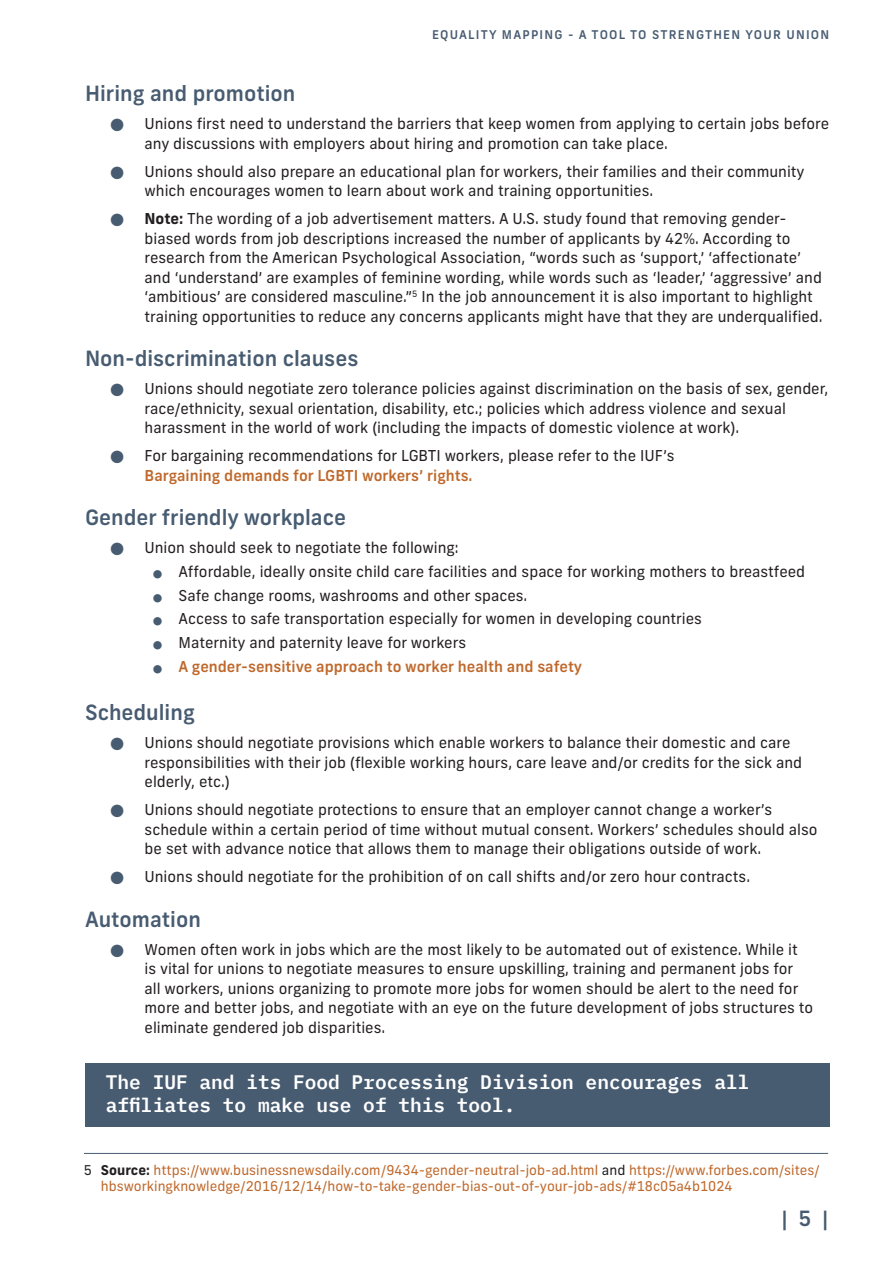
<style>
.page{position:relative;width:893px;height:1263px;background:#fff}
.page>*{position:absolute;margin:0;border:0;box-sizing:border-box;transform-origin:0 0}
.t1{font:500 21px "Frank New";color:#475b71}
.t2{font:600 19.5px/23.4px "IBM Plex Mono";color:#fff}
.t3{font:15px/19.5px "Frank New";color:#231f20}
.t4{font:500 15px "Frank New";color:#bf682b}
.t5{font:13.5px/16.2px "Frank New";color:#bf682b}
.t6{font:500 12px "Frank New";letter-spacing:.1em;color:#475b71}
.s1{color:#475b71}
.s2{font-weight:700}
.s3{font-weight:500;color:#bf682b}
.s4{color:#231f20}
.s5{font-weight:700;color:#231f20}
</style>
<div class="page">
<div style="left:85px;top:1063px;width:744px;height:64px;background:#475b71"></div>
<hr style="left:84px;top:1153px;width:744px;height:1px;background:#475b71">
<p class="t6" style="left:432px;top:27px;width:399px">EQUALITY MAPPING - A TOOL TO STRENGTHEN YOUR UNION</p>
<h1 class="t1" style="left:85px;top:80px;width:212px">Hiring and promotion</h1>
<p class="t3" style="left:145px;top:114px;width:686px;text-indent:-34px"><span class="s1">●</span> Unions first need to understand the barriers that keep women from applying to certain jobs before any discussions with employers about hiring and promotion can take place.</p>
<p class="t3" style="left:145px;top:162px;width:661px;text-indent:-34px"><span class="s1">●</span> Unions should also prepare an educational plan for workers, their families and their community which encourages women to learn about work and training opportunities.</p>
<p class="t3" style="left:145px;top:209px;width:680px;text-indent:-34px"><span class="s1">●</span> <span class="s2">Note:</span> The wording of a job advertisement matters. A U.S. study found that removing gender&shy;biased words from job descriptions increased the number of applicants by 42%. According to research from the American Psychological Association, “words such as ‘support,’ ‘affectionate’ and ‘understand’ are examples of feminine wording, while words such as ‘leader,’ ‘aggressive’ and ‘ambitious’ are considered masculine.”<sup>5</sup> In the job announcement it is also important to highlight training opportunities to reduce any concerns applicants might have that they are underqualified.</p>
<h1 class="t1" style="left:85px;top:345px;width:275px">Non-discrimination clauses</h1>
<p class="t3" style="left:145px;top:379px;width:685px;text-indent:-34px"><span class="s1">●</span> Unions should negotiate zero tolerance policies against discrimination on the basis of sex, gender, race/ethnicity, sexual orientation, disability, etc.; policies which address violence and sexual harassment in the world of work (including the impacts of domestic violence at work).</p>
<p class="t3" style="left:145px;top:446px;width:531px;text-indent:-34px"><span class="s1">●</span> For bargaining recommendations for LGBTI workers, please refer to the IUF’s<br><span class="s3">Bargaining demands for LGBTI workers’ rights.</span></p>
<h1 class="t1" style="left:85px;top:504px;width:263px">Gender friendly workplace</h1>
<p class="t3" style="left:111px;top:538px;width:350px"><span class="s1">●</span> Union should seek to negotiate the following:</p>
<p class="t3" style="left:153px;top:561px;width:654px"><span class="s1">●</span> Affordable, ideally onsite child care facilities and space for working mothers to breastfeed</p>
<p class="t3" style="left:153px;top:585px;width:376px"><span class="s1">●</span> Safe change rooms, washrooms and other spaces.</p>
<p class="t3" style="left:153px;top:609px;width:550px"><span class="s1">●</span> Access to safe transportation especially for women in developing countries</p>
<p class="t3" style="left:153px;top:633px;width:315px"><span class="s1">●</span> Maternity and paternity leave for workers</p>
<p class="t4" style="left:153px;top:657px;width:431px"><span class="s1">●</span> A gender-sensitive approach to worker health and safety</p>
<h1 class="t1" style="left:85px;top:699px;width:111px">Scheduling</h1>
<p class="t3" style="left:145px;top:733px;width:659px;text-indent:-34px"><span class="s1">●</span> Unions should negotiate provisions which enable workers to balance their domestic and care responsibilities with their job (flexible working hours, care leave and/or credits for the sick and elderly, etc.)</p>
<p class="t3" style="left:145px;top:800px;width:674px;text-indent:-34px"><span class="s1">●</span> Unions should negotiate protections to ensure that an employer cannot change a worker’s schedule within a certain period of time without mutual consent. Workers’ schedules should also be set with advance notice that allows them to manage their obligations outside of work.</p>
<p class="t3" style="left:111px;top:867px;width:641px"><span class="s1">●</span> Unions should negotiate for the prohibition of on call shifts and/or zero hour contracts.</p>
<h1 class="t1" style="left:85px;top:906px;width:117px">Automation</h1>
<p class="t3" style="left:145px;top:939px;width:670px;text-indent:-34px"><span class="s1">●</span> Women often work in jobs which are the most likely to be automated out of existence. While it<br>is vital for unions to negotiate measures to ensure upskilling, training and permanent jobs for<br>all workers, unions organizing to promote more jobs for women should be alert to the need for more and better jobs, and negotiate with an eye on the future development of jobs structures to eliminate gendered job disparities.</p>
<h2 class="t2" style="left:106px;top:1068px;width:645px">The IUF and its Food Processing Division encourages all affiliates to make use of this tool.</h2>
<p class="t5" style="left:101px;top:1162px;width:720px;text-indent:-17px"><span class="s4">5</span> <span class="s5">Source:</span> https://www.businessnewsdaily.com/9434-gender-neutral-job-ad.html <span class="s4">and</span> https://www.forbes.com/sites/ hbsworkingknowledge/2016/12/14/how-to-take-gender-bias-out-of-your-job-ads/#18c05a4b1024</p>
<h1 class="t1" style="left:782px;top:1205px;width:48px">| 5 |</h1>
</div>
